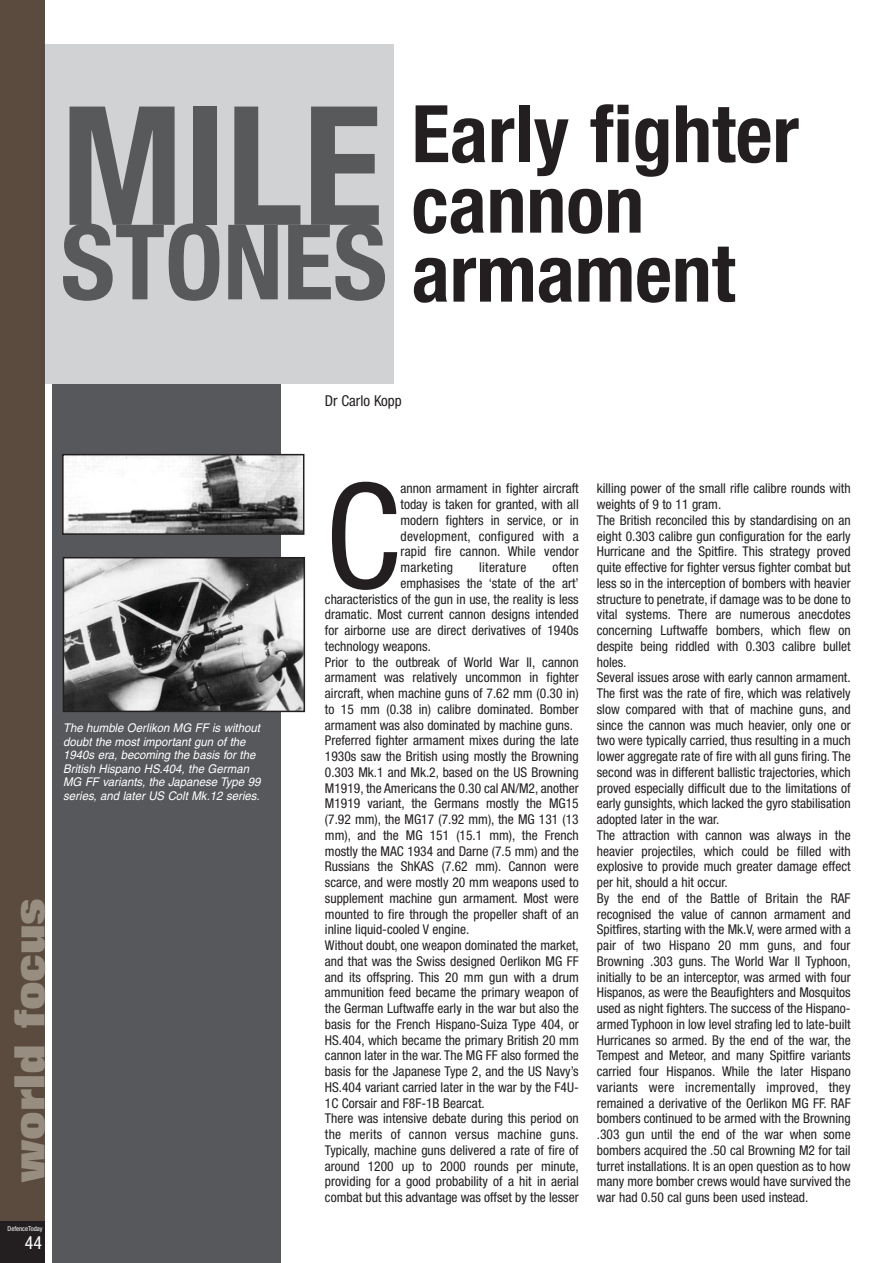
<style>
.page{position:relative;width:893px;height:1263px;background:#fff}
.page>*{position:absolute;margin:0;border:0;box-sizing:border-box;transform-origin:0 0}
.t1{font:700 condensed 165.6px "Helvetica Neue";color:#58595b}
.t2{font:condensed 145.8px "Helvetica Neue";color:#231f20}
.t3{font:700 condensed 104.25px "Helvetica Neue";color:#58595b}
.t4{font:700 condensed 79.5px/69.8px "Helvetica Neue";color:#231f20}
.t5{font:800 42px "Folio";color:#978e81}
.t6{font:condensed 18px "Helvetica Neue";color:#fff}
.t7{font:condensed 15px "Helvetica Neue";color:#231f20}
.t8{font:condensed 13.5px/15.8px "Helvetica Neue";color:#231f20;text-align:justify}
.t9{font:condensed 13.5px "Helvetica Neue";letter-spacing:.02em;color:#231f20}
.t10{font:italic 12px/13.5px "Helvetica";color:#fff;scale:.95 1}
.t11{font:condensed 6.75px "Helvetica Neue";color:#fff}
</style>
<div class="page">
<div style="left:52px;top:219px;width:228px;height:1044px;background:#56585b"></div>
<div style="left:41px;top:44px;width:353px;height:340px;background:#d0d2d4"></div>
<div style="left:0;top:0;width:45px;height:1223px;background:#5a4b3e"></div>
<div style="left:0;top:1221px;width:45px;height:42px;background:#231f20"></div>
<img style="left:65px;top:457px;width:236px;height:75px">
<div style="left:62px;top:454px;width:242px;height:81px;border:2px solid #231f20"></div>
<img style="left:66px;top:560px;width:236px;height:149px">
<div style="left:63px;top:557px;width:242px;height:155px;border:2px solid #231f20"></div>
<h1 class="t1" style="left:61px;top:107px;width:323px">MILE</h1>
<h3 class="t3" style="left:61px;top:225px;width:328px">STONES</h3>
<h3 class="t4" style="left:411px;top:106px;width:389px">Early fighter cannon armament</h3>
<p class="t10" style="left:63px;top:722px;width:211px">The humble Oerlikon MG FF is without doubt the most important gun of the 1940s era, becoming the basis for the British Hispano HS.404, the German MG FF variants, the Japanese Type 99 series, and later US Colt Mk.12 series.</p>
<h3 class="t5" style="left:15px;top:1182px;width:285px;rotate:-90deg">world focus</h3>
<p class="t11" style="left:8px;top:1226px;width:36px">DefenceToday</p>
<h3 class="t6" style="left:25px;top:1236px;width:19px">44</h3>
<p class="t7" style="left:325px;top:395px;width:79px">Dr Carlo Kopp</p>
<h2 class="t2" style="left:325px;top:484px;width:77px">C</h2>
<p class="t8" style="left:400px;top:482px;width:180px">annon armament in fighter aircraft today is taken for granted, with all modern fighters in service, or in development, configured with a rapid fire cannon. While vendor marketing</p>
<p class="t9" style="left:479px;top:563px;width:49px">literature</p>
<p class="t8" style="left:552px;top:561px;width:28px">often</p>
<p class="t8" style="left:400px;top:576px;width:180px">emphasises the ‘state of the art’</p>
<p class="t8" style="left:325px;top:592px;width:255px">characteristics of the gun in use, the reality is less</p>
<p class="t8" style="left:325px;top:608px;width:255px">dramatic. Most current cannon designs intended</p>
<p class="t8" style="left:325px;top:624px;width:255px">for airborne use are direct derivatives of 1940s</p>
<p class="t8" style="left:325px;top:639px;width:107px">technology weapons.</p>
<p class="t8" style="left:325px;top:655px;width:255px">Prior to the outbreak of World War II, cannon</p>
<p class="t8" style="left:325px;top:671px;width:255px">armament was relatively uncommon in fighter</p>
<p class="t8" style="left:325px;top:687px;width:255px">aircraft, when machine guns of 7.62 mm (0.30 in)</p>
<p class="t8" style="left:325px;top:702px;width:255px">to 15 mm (0.38 in) calibre dominated. Bomber</p>
<p class="t8" style="left:325px;top:718px;width:249px">armament was also dominated by machine guns.</p>
<p class="t8" style="left:325px;top:734px;width:255px">Preferred fighter armament mixes during the late</p>
<p class="t8" style="left:325px;top:750px;width:255px">1930s saw the British using mostly the Browning</p>
<p class="t8" style="left:325px;top:765px;width:255px">0.303 Mk.1 and Mk.2, based on the US Browning</p>
<p class="t8" style="left:325px;top:781px;width:255px">M1919, the Americans the 0.30 cal AN/M2, another</p>
<p class="t8" style="left:325px;top:797px;width:255px">M1919 variant, the Germans mostly the MG15</p>
<p class="t8" style="left:325px;top:813px;width:255px">(7.92 mm), the MG17 (7.92 mm), the MG 131 (13</p>
<p class="t8" style="left:325px;top:828px;width:255px">mm), and the MG 151 (15.1 mm), the French</p>
<p class="t8" style="left:325px;top:844px;width:255px">mostly the MAC 1934 and Darne (7.5 mm) and the</p>
<p class="t8" style="left:325px;top:860px;width:255px">Russians the ShKAS (7.62 mm). Cannon were</p>
<p class="t8" style="left:325px;top:876px;width:255px">scarce, and were mostly 20 mm weapons used to</p>
<p class="t8" style="left:325px;top:891px;width:255px">supplement machine gun armament. Most were</p>
<p class="t8" style="left:325px;top:907px;width:255px">mounted to fire through the propeller shaft of an</p>
<p class="t8" style="left:325px;top:923px;width:146px">inline liquid-cooled V engine.</p>
<p class="t8" style="left:325px;top:939px;width:255px">Without doubt, one weapon dominated the market,</p>
<p class="t8" style="left:325px;top:954px;width:255px">and that was the Swiss designed Oerlikon MG FF</p>
<p class="t8" style="left:325px;top:970px;width:255px">and its offspring. This 20 mm gun with a drum</p>
<p class="t8" style="left:325px;top:986px;width:255px">ammunition feed became the primary weapon of</p>
<p class="t8" style="left:325px;top:1002px;width:255px">the German Luftwaffe early in the war but also the</p>
<p class="t8" style="left:325px;top:1017px;width:255px">basis for the French Hispano-Suiza Type 404, or</p>
<p class="t8" style="left:325px;top:1033px;width:255px">HS.404, which became the primary British 20 mm</p>
<p class="t8" style="left:325px;top:1049px;width:255px">cannon later in the war. The MG FF also formed the</p>
<p class="t8" style="left:325px;top:1065px;width:255px">basis for the Japanese Type 2, and the US Navy’s</p>
<p class="t8" style="left:325px;top:1080px;width:255px">HS.404 variant carried later in the war by the F4U-</p>
<p class="t8" style="left:325px;top:1096px;width:161px">1C Corsair and F8F-1B Bearcat.</p>
<p class="t8" style="left:325px;top:1112px;width:255px">There was intensive debate during this period on</p>
<p class="t9" style="left:325px;top:1130px;width:255px">the merits of cannon versus machine guns.</p>
<p class="t8" style="left:325px;top:1143px;width:255px">Typically, machine guns delivered a rate of fire of</p>
<p class="t8" style="left:325px;top:1159px;width:255px">around 1200 up to 2000 rounds per minute,</p>
<p class="t8" style="left:325px;top:1175px;width:255px">providing for a good probability of a hit in aerial</p>
<p class="t8" style="left:325px;top:1191px;width:255px">combat but this advantage was offset by the lesser</p>
<p class="t8" style="left:596px;top:482px;width:255px;text-align:left">killing power of the small rifle calibre rounds with weights of 9 to 11 gram.<br>The British reconciled this by standardising on an eight 0.303 calibre gun configuration for the early Hurricane and the Spitfire. This strategy proved quite effective for fighter versus fighter combat but less so in the interception of bombers with heavier structure to penetrate, if damage was to be done to vital systems. There are numerous anecdotes concerning Luftwaffe bombers, which flew on despite being riddled with 0.303 calibre bullet holes.<br>Several issues arose with early cannon armament.<br>The first was the rate of fire, which was relatively slow compared with that of machine guns, and since the cannon was much heavier, only one or two were typically carried, thus resulting in a much lower aggregate rate of fire with all guns firing. The second was in different ballistic trajectories, which proved especially difficult due to the limitations of early gunsights, which lacked the gyro stabilisation adopted later in the war.<br>The attraction with cannon was always in the heavier projectiles, which could be filled with explosive to provide much greater damage effect per hit, should a hit occur.<br>By the end of the Battle of Britain the RAF recognised the value of cannon armament and Spitfires, starting with the Mk.V, were armed with a pair of two Hispano 20 mm guns, and four Browning .303 guns. The World War II Typhoon, initially to be an interceptor, was armed with four Hispanos, as were the Beaufighters and Mosquitos used as night fighters. The success of the Hispano&shy;armed Typhoon in low level strafing led to late-built Hurricanes so armed. By the end of the war, the Tempest and Meteor, and many Spitfire variants carried four Hispanos. While the later Hispano variants were incrementally improved, they remained a derivative of the Oerlikon MG FF. RAF bombers continued to be armed with the Browning .303 gun until the end of the war when some bombers acquired the .50 cal Browning M2 for tail turret installations. It is an open question as to how many more bomber crews would have survived the war had 0.50 cal guns been used instead.</p>
</div>
